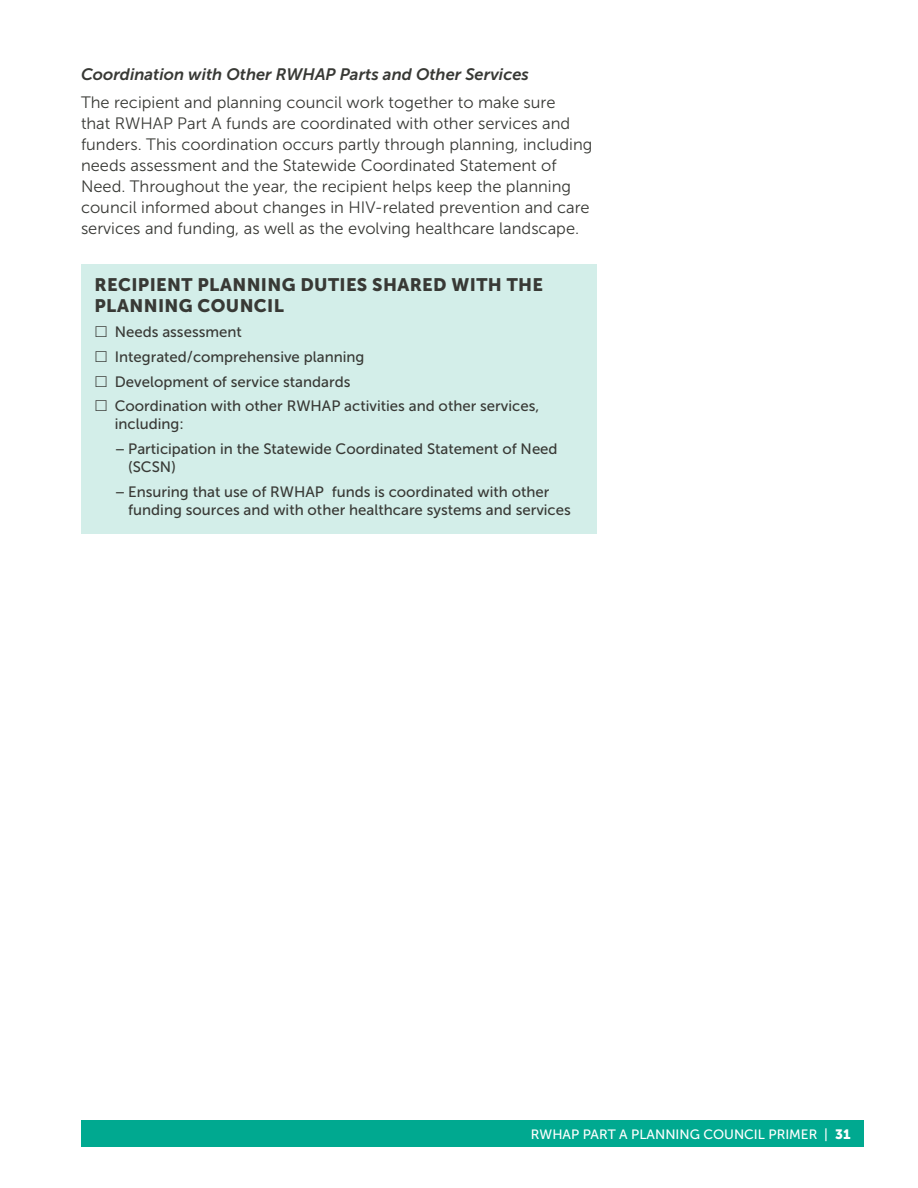
<style>
.page{position:relative;width:918px;height:1188px;background:#fff}
.page>*{position:absolute;margin:0;border:0;box-sizing:border-box;transform-origin:0 0}
.sidebar__h1{font:18px/21px "Museo Sans 900";letter-spacing:.02em;color:#383935}
.main{font:16.5px/21px "Museo Sans 300";color:#383935}
.t1{font:italic 16.5px "Museo Sans 700";color:#383935}
.t2{font:15px/18px "Museo Sans 500";color:#383935}
.t3{font:13.5px "Museo Sans 500";color:#fff}
.s1{font-family:"Museo Sans 900"}
</style>
<div class="page">
<div style="left:81px;top:1120px;width:783px;height:28px;background:#00a990"></div>
<div style="left:81px;top:264px;width:516px;height:270px;background:#d3eee9"></div>
<p class="t1" style="left:81px;top:65px;width:449px">Coordination with Other RWHAP Parts and Other Services</p>
<p class="main" style="left:81px;top:92px;width:513px">The recipient and planning council work together to make sure<br>that RWHAP Part A funds are coordinated with other services and funders. This coordination occurs partly through planning, including needs assessment and the Statewide Coordinated Statement of Need. Throughout the year, the recipient helps keep the planning council informed about changes in HIV-related prevention and care services and funding, as well as the evolving healthcare landscape.</p>
<p class="sidebar__h1" style="left:94px;top:275px;width:450px">RECIPIENT PLANNING DUTIES SHARED WITH THE<br>PLANNING COUNCIL</p>
<p class="t2" style="left:115px;top:323px;width:129px">Needs assessment</p>
<p class="t2" style="left:115px;top:348px;width:251px">Integrated/comprehensive planning</p>
<p class="t2" style="left:115px;top:373px;width:237px">Development of service standards</p>
<p class="t2" style="left:115px;top:397px;width:426px">Coordination with other RWHAP activities and other services, including:</p>
<p class="t2" style="left:128px;top:440px;width:431px;text-indent:-14px">– Participation in the Statewide Coordinated Statement of Need (SCSN)</p>
<p class="t2" style="left:128px;top:483px;width:444px;text-indent:-14px">– Ensuring that use of RWHAP funds is coordinated with other funding sources and with other healthcare systems and services</p>
<p class="t3" style="left:531px;top:1127px;width:321px">RWHAP PART A PLANNING COUNCIL PRIMER | <span class="s1">31</span></p>
</div>
